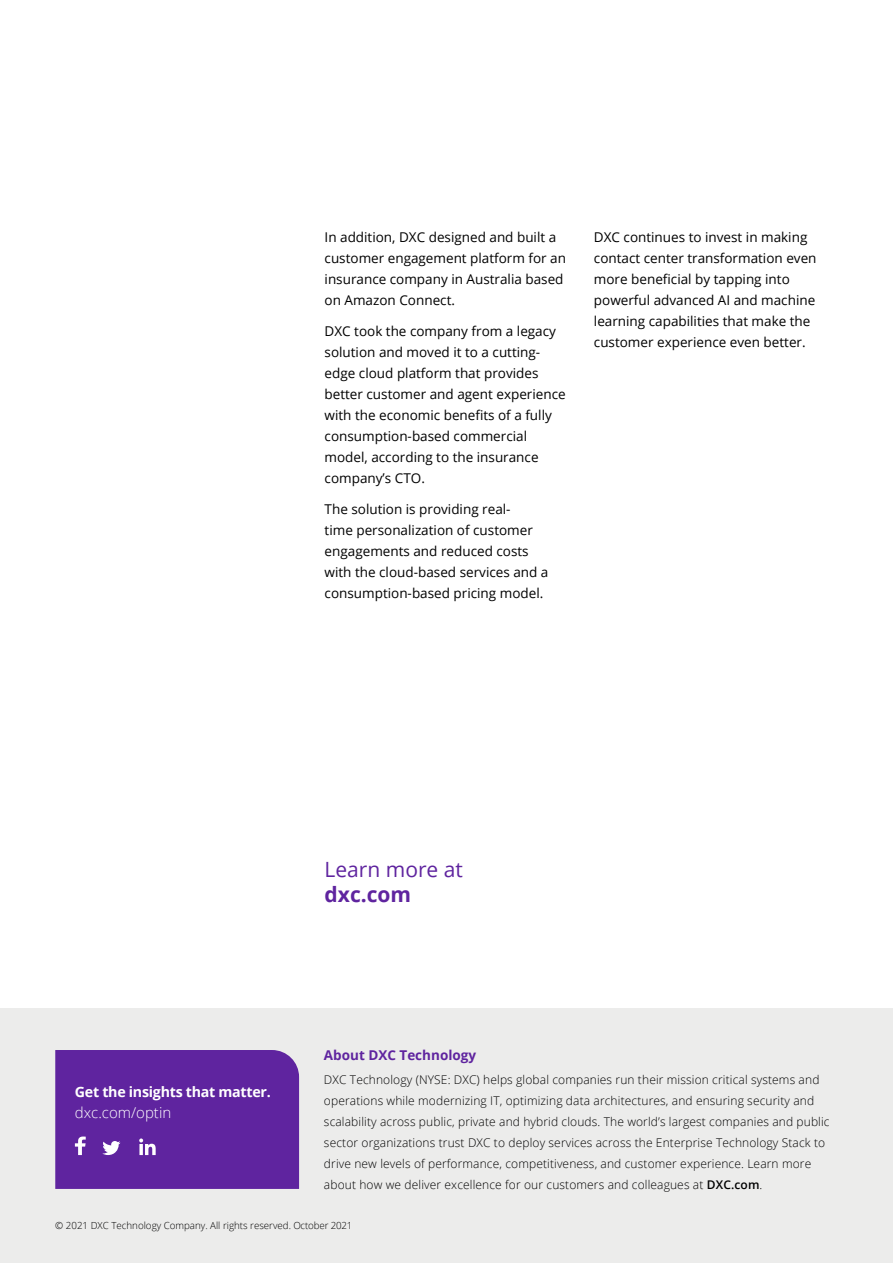
<style>
.page{position:relative;width:893px;height:1263px;background:#fff}
.page>*{position:absolute;margin:0;border:0;box-sizing:border-box;transform-origin:0 0}
.t1{font:21px "Open Sans";color:#5f249f}
.t2{font:700 21px "Open Sans";color:#5f249f}
.t3{font:300 15px "Open Sans";color:#fff}
.t4{font:700 14.25px "Open Sans";letter-spacing:-.02em;color:#fff}
.t5{font:13.5px/21px "Open Sans";color:#000}
.t6{font:700 13.5px "Open Sans";color:#5f249f}
.t7{font:300 12px/21px "Open Sans";letter-spacing:.01em;color:#000}
.t8{font:300 9.75px "Open Sans";color:#000}
.s1{font-weight:600}
</style>
<div class="page">
<div style="left:0;top:1008px;width:893px;height:255px;background:#ececeb"></div>
<div style="left:55px;top:1050px;width:244px;height:139px;background:#5f249f"></div>
<p class="t5" style="left:325px;top:226px;width:243px">In addition, DXC designed and built a customer engagement platform for an insurance company in Australia based on Amazon Connect.</p>
<p class="t5" style="left:325px;top:320px;width:243px">DXC took the company from a legacy solution and moved it to a cutting&shy;edge cloud platform that provides better customer and agent experience with the economic benefits of a fully consumption-based commercial model, according to the insurance company’s CTO.</p>
<p class="t5" style="left:325px;top:498px;width:225px">The solution is providing real-<br>time personalization of customer engagements and reduced costs with the cloud-based services and a consumption-based pricing model.</p>
<p class="t5" style="left:594px;top:226px;width:224px">DXC continues to invest in making contact center transformation even more beneficial by tapping into powerful advanced AI and machine learning capabilities that make the customer experience even better.</p>
<h1 class="t1" style="left:325px;top:854px;width:140px">Learn more at</h1>
<h1 class="t2" style="left:325px;top:879px;width:88px">dxc.com</h1>
<p class="t4" style="left:75px;top:1082px;width:197px">Get the insights that matter.</p>
<p class="t3" style="left:75px;top:1102px;width:98px">dxc.com/optin</p>
<p class="t6" style="left:324px;top:1046px;width:154px">About DXC Technology</p>
<p class="t7" style="left:324px;top:1068px;width:507px">DXC Technology (NYSE: DXC) helps global companies run their mission critical systems and operations while modernizing IT, optimizing data architectures, and ensuring security and scalability across public, private and hybrid clouds. The world’s largest companies and public sector organizations trust DXC to deploy services across the Enterprise Technology Stack to drive new levels of performance, competitiveness, and customer experience. Learn more about how we deliver excellence for our customers and colleagues at <span class="s1">DXC.com</span>.</p>
<p class="t8" style="left:55px;top:1218px;width:299px">© 2021 DXC Technology Company. All rights reserved. October 2021</p>
</div>
